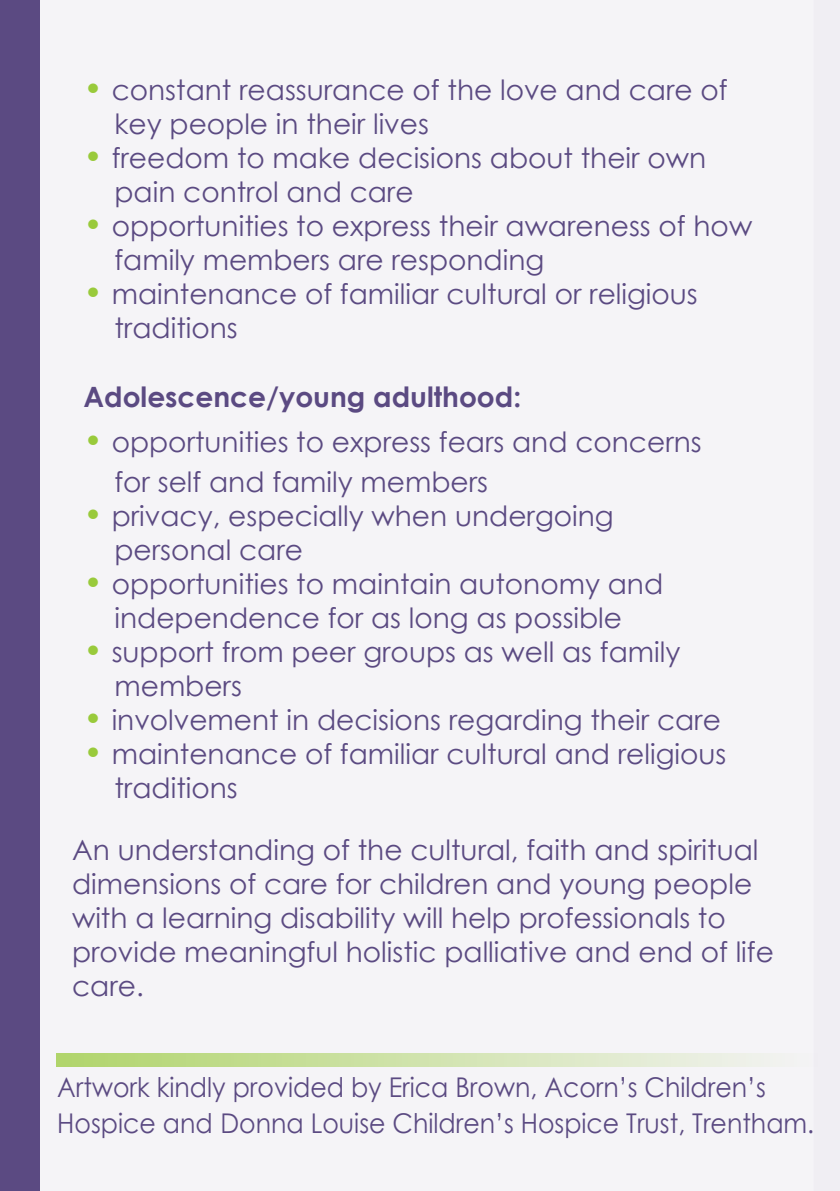
<style>
.page{position:relative;width:840px;height:1191px;background:#fff}
.page>*{position:absolute;margin:0;border:0;box-sizing:border-box;transform-origin:0 0}
.t1{font:28px/34px "Century Gothic";color:#5b4a82}
.t2{font:700 28px "Century Gothic";color:#5b4a82}
.t3{font:27.2px/36px "Century Gothic";color:#5b4a82;scale:.93 1}
.s1{font-size:32px;color:#99ca3b}
</style>
<div class="page">
<div style="left:40px;top:0;width:799px;height:1191px;background:#f5f4f7"></div>
<div style="left:0;top:0;width:40px;height:1191px;background:#5b4a82"></div>
<svg style="left:56px;top:1053px;width:764px;height:13px;background:#d2e3b0"></svg>
<p class="t1" style="left:83px;top:73px;width:645px"><span class="s1">•</span> constant reassurance of the love and care of</p>
<p class="t1" style="left:114px;top:107px;width:316px">key people in their lives</p>
<p class="t1" style="left:83px;top:141px;width:624px"><span class="s1">•</span> freedom to make decisions about their own</p>
<p class="t1" style="left:114px;top:175px;width:300px">pain control and care</p>
<p class="t1" style="left:83px;top:209px;width:670px"><span class="s1">•</span> opportunities to express their awareness of how</p>
<p class="t1" style="left:114px;top:243px;width:431px">family members are responding</p>
<p class="t1" style="left:83px;top:277px;width:615px"><span class="s1">•</span> maintenance of familiar cultural or religious</p>
<p class="t1" style="left:114px;top:311px;width:125px">traditions</p>
<p class="t2" style="left:83px;top:375px;width:439px">Adolescence/young adulthood:</p>
<p class="t1" style="left:83px;top:424px;width:619px"><span class="s1">•</span> opportunities to express fears and concerns</p>
<p class="t1" style="left:114px;top:464px;width:375px">for self and family members</p>
<p class="t1" style="left:83px;top:498px;width:531px"><span class="s1">•</span> privacy, especially when undergoing</p>
<p class="t1" style="left:114px;top:532px;width:190px">personal care</p>
<p class="t1" style="left:83px;top:566px;width:581px"><span class="s1">•</span> opportunities to maintain autonomy and</p>
<p class="t1" style="left:114px;top:600px;width:509px">independence for as long as possible</p>
<p class="t1" style="left:83px;top:634px;width:598px"><span class="s1">•</span> support from peer groups as well as family</p>
<p class="t1" style="left:114px;top:668px;width:129px">members</p>
<p class="t1" style="left:83px;top:702px;width:638px"><span class="s1">•</span> involvement in decisions regarding their care</p>
<p class="t1" style="left:83px;top:736px;width:644px"><span class="s1">•</span> maintenance of familiar cultural and religious</p>
<p class="t1" style="left:114px;top:770px;width:125px">traditions</p>
<p class="t1" style="left:72px;top:832px;width:703px">An understanding of the cultural, faith and spiritual dimensions of care for children and young people with a learning disability will help professionals to provide meaningful holistic palliative and end of life care.</p>
<p class="t3" style="left:57px;top:1069px;width:815px">Artwork kindly provided by Erica Brown, Acorn’s Children’s<br>Hospice and Donna Louise Children’s Hospice Trust, Trentham.</p>
</div>
